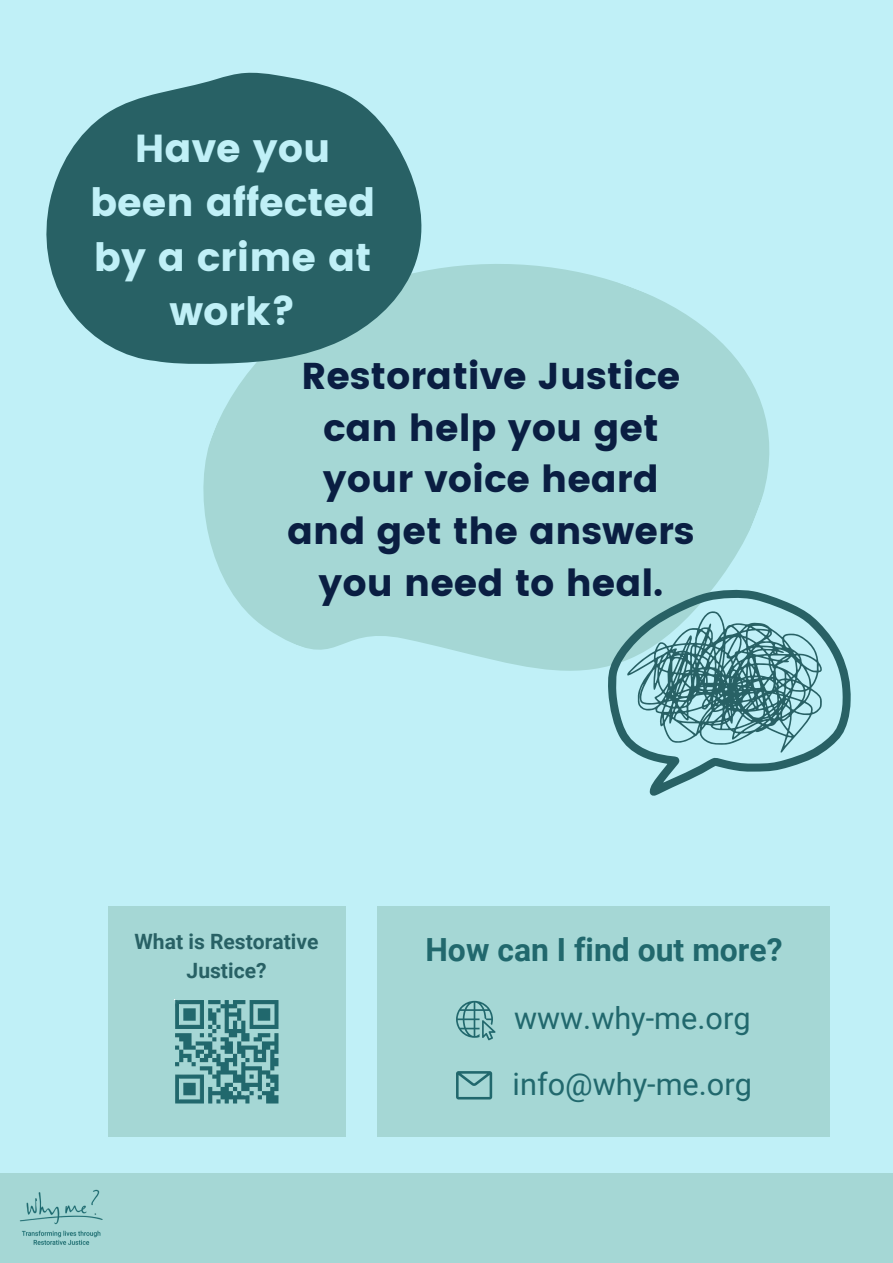
<style>
.page{position:relative;width:893px;height:1263px;background:#c0f0f7}
.page>*{position:absolute;margin:0;border:0;box-sizing:border-box;transform-origin:0 0}
.t1{font:39px/54.2px "Poppins";color:#c0f0f7;text-align:center}
.t2{font:37.28px/51.8px "Poppins";color:#0a1e42;text-align:center}
.t3{font:700 31.88px "Roboto";color:#21686d}
.t4{font:30.67px "Roboto";color:#21686d}
.t5{font:700 21.08px/29.2px "Roboto";color:#286165;text-align:center}
</style>
<div class="page">
<div style="left:0;top:1174px;width:893px;height:89px;background:#a5d7d5"></div>
<img style="left:20px;top:1189px;width:83px;height:56px">
<svg style="left:203px;top:264px;width:567px;height:407px;background:#a8dad9"></svg>
<svg style="left:46px;top:72px;width:381px;height:292px;fill:#286165"></svg>
<svg style="left:607px;top:589px;width:244px;height:207px"></svg>
<div style="left:108px;top:906px;width:237px;height:231px;background:#a5d7d5"></div>
<img style="left:174px;top:999px;width:105px;height:105px">
<div style="left:378px;top:906px;width:452px;height:231px;background:#a5d7d5"></div>
<svg style="left:456px;top:1071px;width:36px;height:28px"></svg>
<svg style="left:456px;top:1001px;width:39px;height:39px"></svg>
<p class="t1" style="left:90px;top:122px;width:287px">Have you been affected by a crime at work?</p>
<h1 class="t2" style="left:287px;top:350px;width:409px">Restorative Justice can help you get your voice heard and get the answers you need to heal.</h1>
<p class="t5" style="left:134px;top:927px;width:186px">What is Restorative<br>Justice?</p>
<p class="t3" style="left:425px;top:932px;width:359px">How can I find out more?</p>
<h2 class="t4" style="left:514px;top:1000px;width:238px">www.why-me.org</h2>
<p class="t4" style="left:512px;top:1066px;width:241px">info@why-me.org</p>
</div>
